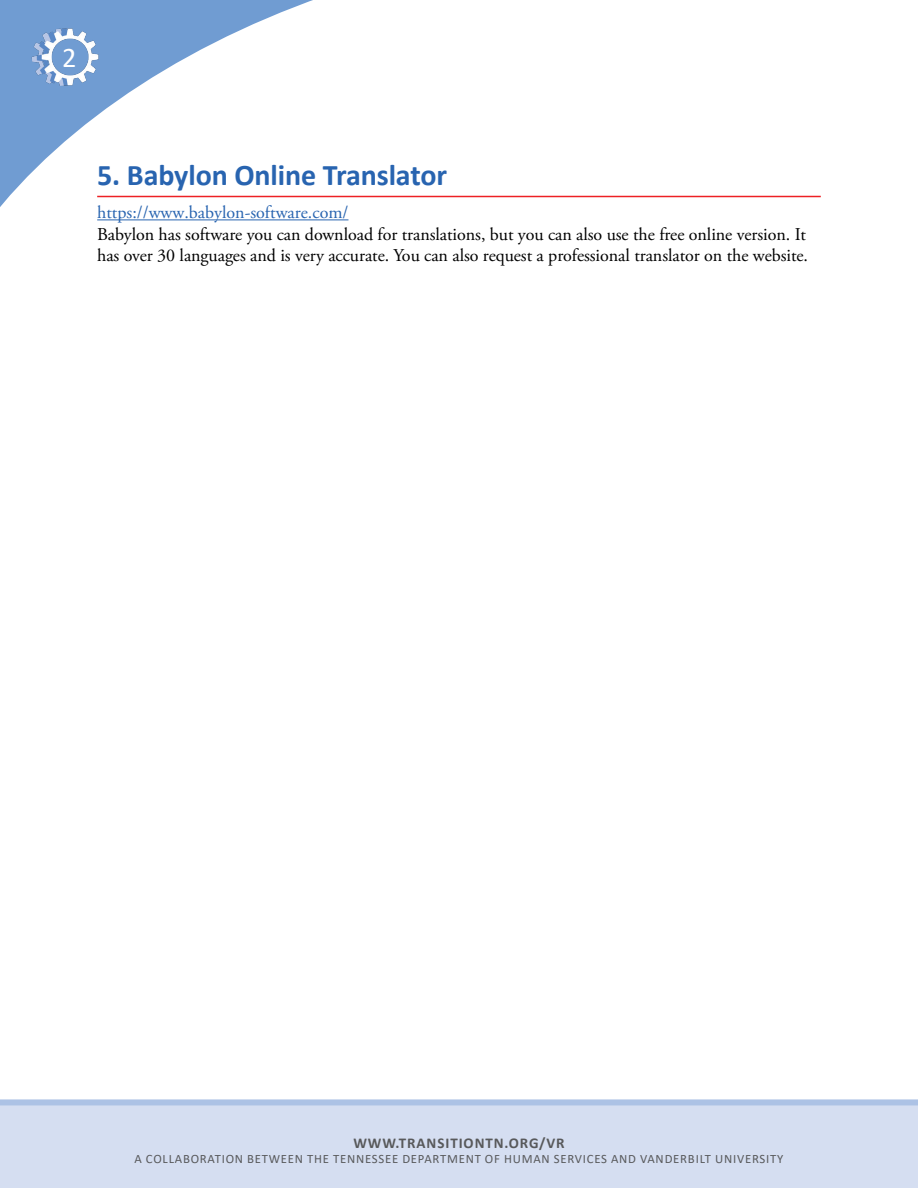
<style>
.page{position:relative;width:918px;height:1188px;background:#fff}
.page>*{position:absolute;margin:0;border:0;box-sizing:border-box;transform-origin:0 0}
.Underline_Header{font:700 30px "Calibri";letter-spacing:-.005em;color:#2864b0}
.t1{font:28.5px "Calibri";color:#fff}
.Paragraph{font:18px/21.6px "Adobe Garamond Pro";letter-spacing:-.005em;color:#000}
.Paragraph-2{font:18px "Adobe Garamond Pro";color:#2864b0}
.t2{font:700 15px "Calibri";letter-spacing:.06em;color:#58595b}
.t3{font:12.75px "Calibri";letter-spacing:.06em;color:#58595b}
</style>
<div class="page">
<div style="left:0;top:1099px;width:918px;height:89px;background:#d5def1"></div>
<svg style="left:0;top:0;width:353px;height:221px"></svg>
<img style="left:17px;top:25px;width:87px;height:65px">
<hr style="left:97px;top:196px;width:724px;height:1px;background:#ed2124">
<hr style="left:97px;top:219px;width:251px;height:1px;background:#2864b0">
<h2 class="t1" style="left:62px;top:38px;width:16px">2</h2>
<p class="Underline_Header" style="left:97px;top:153px;width:351px">5. Babylon Online Translator</p>
<p class="Paragraph-2" style="left:97px;top:202px;width:253px">https://www.babylon-software.com/</p>
<p class="Paragraph" style="left:97px;top:224px;width:712px">Babylon has software you can download for translations, but you can also use the free online version. It has over 30 languages and is very accurate. You can also request a professional translator on the website.</p>
<p class="t2" style="left:353px;top:1133px;width:213px">WWW.TRANSITIONTN.ORG/VR</p>
<p class="t3" style="left:135px;top:1150px;width:650px">A COLLABORATION BETWEEN THE TENNESSEE DEPARTMENT OF HUMAN SERVICES AND VANDERBILT UNIVERSITY</p>
</div>
